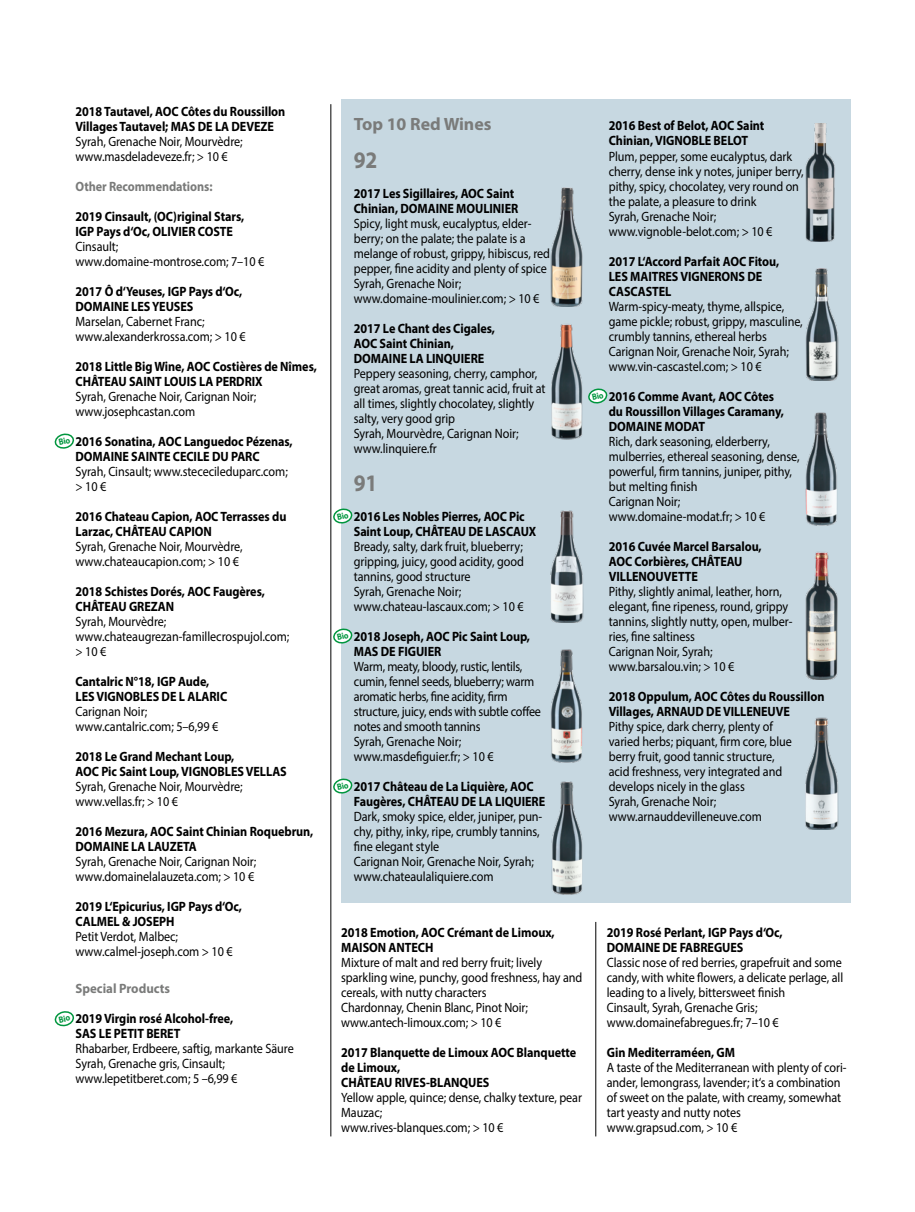
<style>
.page{position:relative;width:915px;height:1212px;background:#fff}
.page>*{position:absolute;margin:0;border:0;box-sizing:border-box;transform-origin:0 0}
.t1{font:700 23.7px "Myriad Pro";color:#7a7b7a;scale:.9 1}
.t2{font:700 17.85px "Myriad Pro";color:#7a7b7a}
.t3{font:13.5px/15px "Myriad Pro";letter-spacing:-.005em;color:#000;scale:.9 1}
.t4{font:700 13.5px/15px "Myriad Pro";letter-spacing:-.005em;color:#000;scale:.9 1}
.t5{font:700 13.5px "Myriad Pro";letter-spacing:-.005em;color:#7a7b7a;scale:.9 1}
.t6{font:700 13.5px "Myriad Pro";letter-spacing:-.005em;color:#7a7b7a;scale:.95 1}
</style>
<div class="page">
<hr style="left:595px;top:922px;width:1px;height:214px;background:#000">
<hr style="left:330px;top:104px;width:1px;height:1032px;background:#000">
<div style="left:341px;top:99px;width:509px;height:803px;background:#c7d8e1"></div>
<img style="left:550px;top:187px;width:33px;height:120px">
<img style="left:551px;top:324px;width:32px;height:115px">
<img style="left:550px;top:510px;width:33px;height:113px">
<img style="left:550px;top:649px;width:33px;height:113px">
<img style="left:551px;top:781px;width:32px;height:113px">
<img style="left:805px;top:124px;width:30px;height:118px">
<img style="left:805px;top:268px;width:33px;height:113px">
<img style="left:805px;top:412px;width:32px;height:113px">
<img style="left:805px;top:552px;width:33px;height:128px">
<img style="left:805px;top:717px;width:33px;height:113px">
<svg style="left:55px;top:433px;width:19px;height:16px"></svg>
<svg style="left:55px;top:1011px;width:19px;height:16px"></svg>
<svg style="left:333px;top:508px;width:19px;height:16px"></svg>
<svg style="left:333px;top:628px;width:19px;height:16px"></svg>
<svg style="left:333px;top:778px;width:19px;height:16px"></svg>
<svg style="left:588px;top:388px;width:19px;height:16px"></svg>
<p class="t4" style="left:75px;top:103px;width:234px">2018 Tautavel, AOC Côtes du Roussillon<br>Villages Tautavel; MAS DE LA DEVEZE</p>
<p class="t3" style="left:75px;top:133px;width:187px">Syrah, Grenache Noir, Mourvèdre; www.masdeladeveze.fr; &gt; 10 €</p>
<p class="t5" style="left:75px;top:177px;width:154px">Other Recommendations:</p>
<p class="t4" style="left:75px;top:208px;width:189px">2019 Cinsault, (OC)riginal Stars,<br>IGP Pays d‘Oc, OLIVIER COSTE</p>
<p class="t3" style="left:75px;top:238px;width:211px">Cinsault; www.domaine-montrose.com; 7–10 €</p>
<p class="t4" style="left:75px;top:283px;width:187px">2017 Ô d‘Yeuses, IGP Pays d‘Oc,<br>DOMAINE LES YEUSES</p>
<p class="t3" style="left:75px;top:313px;width:190px">Marselan, Cabernet Franc; www.alexanderkrossa.com; &gt; 10 €</p>
<p class="t4" style="left:75px;top:358px;width:269px">2018 Little Big Wine, AOC Costières de Nîmes,<br>CHÂTEAU SAINT LOUIS LA PERDRIX</p>
<p class="t3" style="left:75px;top:388px;width:202px">Syrah, Grenache Noir, Carignan Noir; www.josephcastan.com</p>
<p class="t4" style="left:75px;top:433px;width:243px">2016 Sonatina, AOC Languedoc Pézenas,<br>DOMAINE SAINTE CECILE DU PARC</p>
<p class="t3" style="left:75px;top:463px;width:237px">Syrah, Cinsault; www.stececileduparc.com; &gt; 10 €</p>
<p class="t4" style="left:75px;top:508px;width:236px">2016 Chateau Capion, AOC Terrasses du<br>Larzac, CHÂTEAU CAPION</p>
<p class="t3" style="left:75px;top:538px;width:187px">Syrah, Grenache Noir, Mourvèdre, www.chateaucapion.com; &gt; 10 €</p>
<p class="t4" style="left:75px;top:583px;width:212px">2018 Schistes Dorés, AOC Faugères,<br>CHÂTEAU GREZAN</p>
<p class="t3" style="left:75px;top:613px;width:239px">Syrah, Mourvèdre; www.chateaugrezan-famillecrospujol.com; &gt; 10 €</p>
<p class="t4" style="left:75px;top:673px;width:170px">Cantalric N°18, IGP Aude,<br>LES VIGNOBLES DE L ALARIC</p>
<p class="t3" style="left:75px;top:703px;width:160px">Carignan Noir; www.cantalric.com; 5–6,99 €</p>
<p class="t4" style="left:75px;top:748px;width:236px">2018 Le Grand Mechant Loup,<br>AOC Pic Saint Loup, VIGNOBLES VELLAS</p>
<p class="t3" style="left:75px;top:778px;width:187px">Syrah, Grenache Noir, Mourvèdre; www.vellas.fr; &gt; 10 €</p>
<p class="t4" style="left:75px;top:823px;width:266px">2016 Mezura, AOC Saint Chinian Roquebrun,<br>DOMAINE LA LAUZETA</p>
<p class="t3" style="left:75px;top:853px;width:202px">Syrah, Grenache Noir, Carignan Noir; www.domainelalauzeta.com; &gt; 10 €</p>
<p class="t4" style="left:75px;top:898px;width:186px">2019 L‘Epicurius, IGP Pays d‘Oc,<br>CALMEL &amp; JOSEPH</p>
<p class="t3" style="left:75px;top:928px;width:176px">Petit Verdot, Malbec; www.calmel-joseph.com &gt; 10 €</p>
<p class="t6" style="left:75px;top:980px;width:101px">Special Products</p>
<p class="t4" style="left:75px;top:1011px;width:177px">2019 Virgin rosé Alcohol-free,<br>SAS LE PETIT BERET</p>
<p class="t3" style="left:75px;top:1041px;width:244px">Rhabarber, Erdbeere, saftig, markante Säure<br>Syrah, Grenache gris, Cinsault; www.lepetitberet.com; 5 –6,99 €</p>
<h2 class="t2" style="left:353px;top:113px;width:139px">Top 10 Red Wines</h2>
<h1 class="t1" style="left:353px;top:145px;width:28px">92</h1>
<p class="t4" style="left:353px;top:185px;width:184px">2017 Les Sigillaires, AOC Saint<br>Chinian, DOMAINE MOULINIER</p>
<p class="t3" style="left:353px;top:216px;width:219px">Spicy, light musk, eucalyptus, elder&shy;berry; on the palate; the palate is a melange of robust, grippy, hibiscus, red pepper, fine acidity and plenty of spice Syrah, Grenache Noir; www.domaine-moulinier.com; &gt; 10 €</p>
<p class="t4" style="left:353px;top:320px;width:158px">2017 Le Chant des Cigales,<br>AOC Saint Chinian,<br>DOMAINE LA LINQUIERE</p>
<p class="t3" style="left:353px;top:366px;width:214px">Peppery seasoning, cherry, camphor, great aromas, great tannic acid, fruit at all times, slightly chocolatey, slightly salty, very good grip<br>Syrah, Mourvèdre, Carignan Noir; www.linquiere.fr</p>
<h1 class="t1" style="left:353px;top:467px;width:28px">91</h1>
<p class="t4" style="left:353px;top:508px;width:204px">2016 Les Nobles Pierres, AOC Pic<br>Saint Loup, CHÂTEAU DE LASCAUX</p>
<p class="t3" style="left:353px;top:538px;width:190px">Bready, salty, dark fruit, blueberry; gripping, juicy, good acidity, good tannins, good structure<br>Syrah, Grenache Noir; www.chateau-lascaux.com; &gt; 10 €</p>
<p class="t4" style="left:353px;top:628px;width:197px">2018 Joseph, AOC Pic Saint Loup,<br>MAS DE FIGUIER</p>
<p class="t3" style="left:353px;top:658px;width:209px">Warm, meaty, bloody, rustic, lentils, cumin, fennel seeds, blueberry; warm aromatic herbs, fine acidity, firm structure, juicy, ends with subtle coffee notes and smooth tannins<br>Syrah, Grenache Noir; www.masdefiguier.fr; &gt; 10 €</p>
<p class="t4" style="left:353px;top:778px;width:214px">2017 Château de La Liquière, AOC<br>Faugères, CHÂTEAU DE LA LIQUIERE</p>
<p class="t3" style="left:353px;top:808px;width:211px">Dark, smoky spice, elder, juniper, pun&shy;chy, pithy, inky, ripe, crumbly tannins, fine elegant style<br>Carignan Noir, Grenache Noir, Syrah; www.chateaulaliquiere.com</p>
<p class="t4" style="left:341px;top:924px;width:239px">2018 Emotion, AOC Crémant de Limoux,<br>MAISON ANTECH</p>
<p class="t3" style="left:341px;top:955px;width:269px">Mixture of malt and red berry fruit; lively sparkling wine, punchy, good freshness, hay and cereals, with nutty characters<br>Chardonnay, Chenin Blanc, Pinot Noir; www.antech-limoux.com; &gt; 10 €</p>
<p class="t4" style="left:341px;top:1044px;width:263px">2017 Blanquette de Limoux AOC Blanquette de Limoux,<br>CHÂTEAU RIVES-BLANQUES</p>
<p class="t3" style="left:341px;top:1090px;width:269px">Yellow apple, quince; dense, chalky texture, pear<br>Mauzac;<br>www.rives-blanques.com; &gt; 10 €</p>
<p class="t4" style="left:608px;top:118px;width:174px">2016 Best of Belot, AOC Saint<br>Chinian, VIGNOBLE BELOT</p>
<p class="t3" style="left:608px;top:148px;width:218px">Plum, pepper, some eucalyptus, dark cherry, dense ink y notes, juniper berry, pithy, spicy, chocolatey, very round on the palate, a pleasure to drink<br>Syrah, Grenache Noir; www.vignoble-belot.com; &gt; 10 €</p>
<p class="t4" style="left:608px;top:253px;width:191px">2017 L‘Accord Parfait AOC Fitou,<br>LES MAITRES VIGNERONS DE<br>CASCASTEL</p>
<p class="t3" style="left:608px;top:298px;width:217px">Warm-spicy-meaty, thyme, allspice, game pickle; robust, grippy, masculine, crumbly tannins, ethereal herbs Carignan Noir, Grenache Noir, Syrah; www.vin-cascastel.com; &gt; 10 €</p>
<p class="t4" style="left:608px;top:388px;width:196px">2016 Comme Avant, AOC Côtes du Roussillon Villages Caramany,<br>DOMAINE MODAT</p>
<p class="t3" style="left:608px;top:433px;width:213px">Rich, dark seasoning, elderberry, mulberries, ethereal seasoning, dense, powerful, firm tannins, juniper, pithy, but melting finish<br>Carignan Noir; www.domaine-modat.fr; &gt; 10 €</p>
<p class="t4" style="left:608px;top:538px;width:171px">2016 Cuvée Marcel Barsalou,<br>AOC Corbières, CHÂTEAU<br>VILLENOUVETTE</p>
<p class="t3" style="left:608px;top:583px;width:205px">Pithy, slightly animal, leather, horn, elegant, fine ripeness, round, grippy tannins, slightly nutty, open, mulber&shy;ries, fine saltiness<br>Carignan Noir, Syrah; www.barsalou.vin; &gt; 10 €</p>
<p class="t4" style="left:608px;top:688px;width:241px">2018 Oppulum, AOC Côtes du Roussillon<br>Villages, ARNAUD DE VILLENEUVE</p>
<p class="t3" style="left:608px;top:718px;width:205px">Pithy spice, dark cherry, plenty of varied herbs; piquant, firm core, blue berry fruit, good tannic structure, acid freshness, very integrated and develops nicely in the glass<br>Syrah, Grenache Noir; www.arnauddevilleneuve.com</p>
<p class="t4" style="left:606px;top:924px;width:197px">2019 Rosé Perlant, IGP Pays d‘Oc,<br>DOMAINE DE FABREGUES</p>
<p class="t3" style="left:606px;top:955px;width:264px">Classic nose of red berries, grapefruit and some candy, with white flowers, a delicate perlage, all leading to a lively, bittersweet finish<br>Cinsault, Syrah, Grenache Gris; www.domainefabregues.fr; 7–10 €</p>
<p class="t4" style="left:606px;top:1044px;width:144px">Gin Mediterraméen, GM</p>
<p class="t3" style="left:606px;top:1060px;width:268px">A taste of the Mediterranean with plenty of cori&shy;ander, lemongrass, lavender; it‘s a combination of sweet on the palate, with creamy, somewhat tart yeasty and nutty notes<br>www.grapsud.com, &gt; 10 €</p>
</div>
